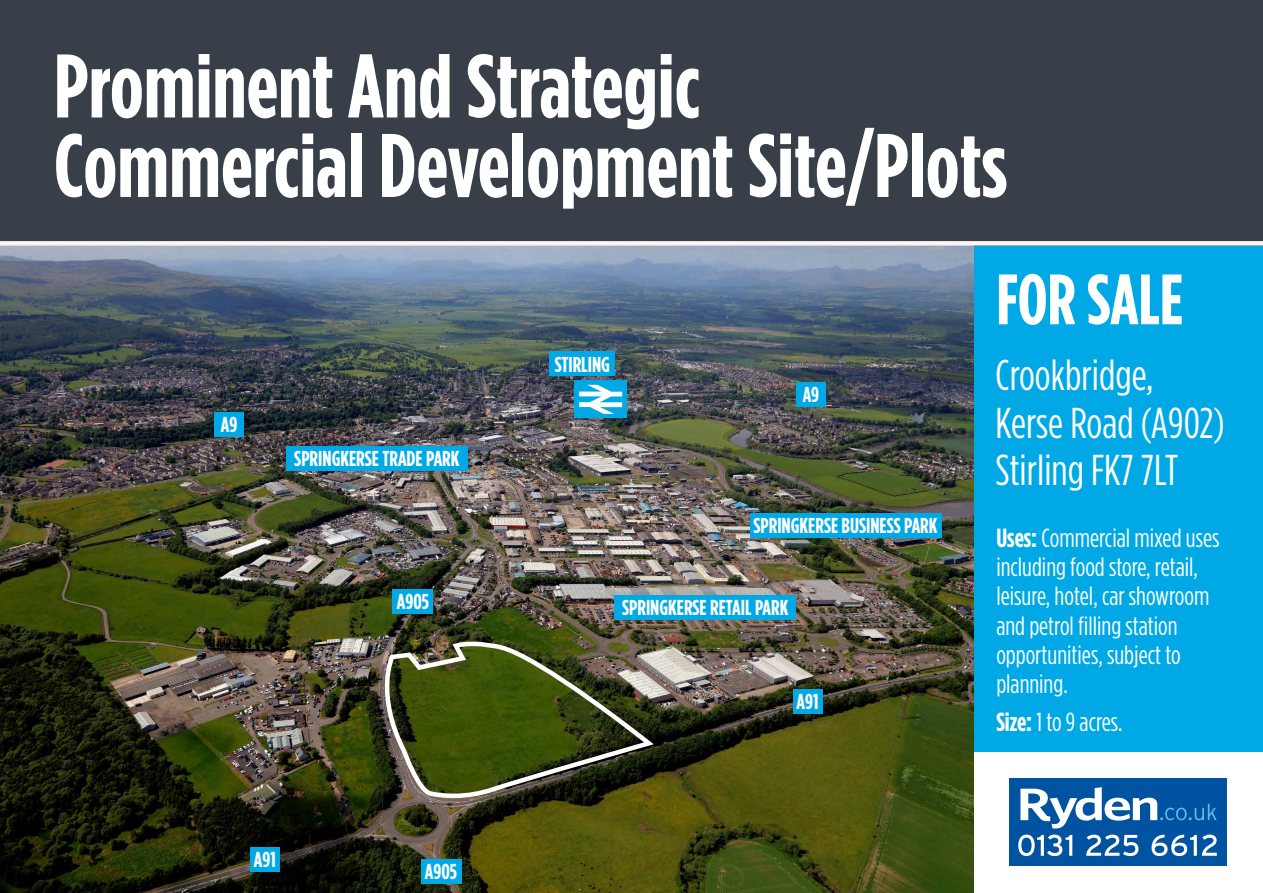
<style>
.page{position:relative;width:1263px;height:893px;background:#fff}
.page>*{position:absolute;margin:0;border:0;box-sizing:border-box;transform-origin:0 0}
.t1{font:700 90px/79.5px "Gotham Condensed";color:#fff}
.t2{font:700 71.1px "Gotham Condensed";color:#fff}
.t3{font:43.2px/47.4px "Gotham Condensed";color:#fff}
.t4{font:26.25px/29.2px "Gotham Condensed";color:#fff}
.t5{font:700 21.6px "Gotham Condensed";color:#fff}
.s1{font-weight:700}
</style>
<div class="page">
<div style="left:973px;top:246px;width:290px;height:506px;background:#00a9e5"></div>
<div style="left:0;top:0;width:1263px;height:246px;background:#383f48"></div>
<img style="left:0;top:246px;width:973px;height:647px">
<div style="left:393px;top:589px;width:40px;height:25px;background:#00a9e5"></div>
<div style="left:550px;top:352px;width:65px;height:24px;background:#00a9e5"></div>
<div style="left:614px;top:595px;width:182px;height:25px;background:#00a9e5"></div>
<div style="left:750px;top:514px;width:191px;height:24px;background:#00a9e5"></div>
<div style="left:286px;top:446px;width:182px;height:25px;background:#00a9e5"></div>
<div style="left:421px;top:859px;width:40px;height:25px;background:#00a9e5"></div>
<div style="left:793px;top:689px;width:29px;height:25px;background:#00a9e5"></div>
<div style="left:250px;top:847px;width:30px;height:25px;background:#00a9e5"></div>
<div style="left:796px;top:382px;width:30px;height:25px;background:#00a9e5"></div>
<div style="left:214px;top:412px;width:30px;height:25px;background:#00a9e5"></div>
<div style="left:1009px;top:779px;width:218px;height:87px;background:#0053a1"></div>
<svg style="left:1020px;top:787px;width:196px;height:41px"></svg>
<svg style="left:1018px;top:835px;width:54px;height:21px"></svg>
<svg style="left:1086px;top:835px;width:52px;height:21px"></svg>
<svg style="left:1151px;top:835px;width:66px;height:21px"></svg>
<img style="left:375px;top:641px;width:278px;height:160px">
<div style="left:574px;top:381px;width:53px;height:37px;background:#00a9e5"></div>
<svg style="left:579px;top:385px;width:43px;height:29px"></svg>
<div style="left:0;top:241px;width:1263px;height:5px;background:#fbf5f1"></div>
<h1 class="t1" style="left:54px;top:46px;width:955px">Prominent And Strategic<br>Commercial Development Site/Plots</h1>
<p class="t5" style="left:221px;top:412px;width:18px">A9</p>
<p class="t5" style="left:294px;top:446px;width:167px">SPRINGKERSE TRADE PARK</p>
<p class="t5" style="left:397px;top:589px;width:34px">A905</p>
<p class="t5" style="left:254px;top:847px;width:23px">A91</p>
<p class="t5" style="left:425px;top:859px;width:34px">A905</p>
<p class="t5" style="left:555px;top:351px;width:57px">STIRLING</p>
<p class="t5" style="left:803px;top:382px;width:18px">A9</p>
<p class="t5" style="left:753px;top:513px;width:186px">SPRINGKERSE BUSINESS PARK</p>
<p class="t5" style="left:622px;top:595px;width:168px">SPRINGKERSE RETAIL PARK</p>
<p class="t5" style="left:796px;top:689px;width:23px">A91</p>
<h2 class="t2" style="left:996px;top:258px;width:188px">FOR SALE</h2>
<h3 class="t3" style="left:995px;top:351px;width:231px">Crookbridge,<br>Kerse Road (A902)<br>Stirling FK7 7LT</h3>
<p class="t4" style="left:996px;top:523px;width:225px"><span class="s1">Uses:</span> Commercial mixed uses including food store, retail, leisure, hotel, car showroom and petrol filling station opportunities, subject to planning.</p>
<p class="t4" style="left:996px;top:707px;width:128px"><span class="s1">Size:</span> 1 to 9 acres.</p>
</div>
